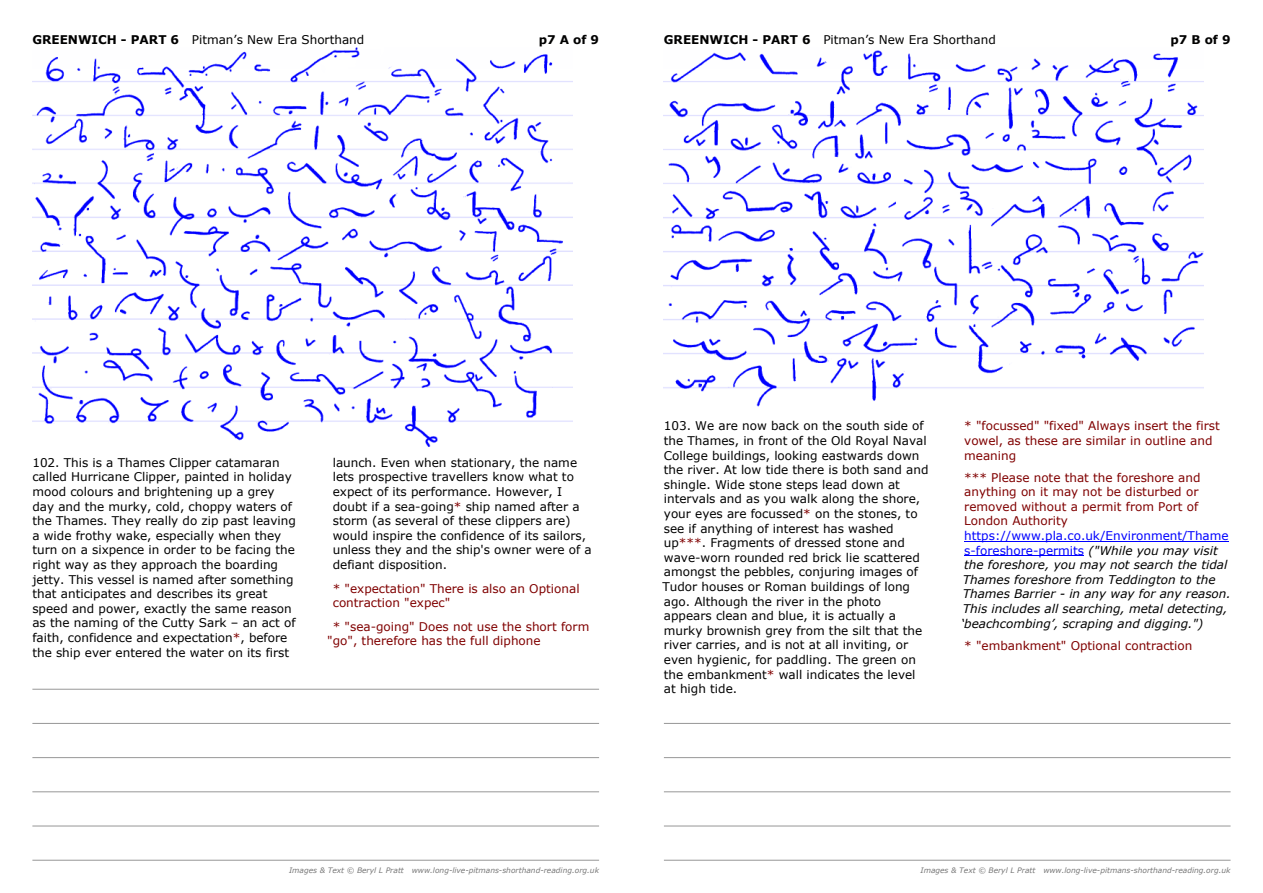
<style>
.page{position:relative;width:1263px;height:893px;background:#fff}
.page>*{position:absolute;margin:0;border:0;box-sizing:border-box;transform-origin:0 0}
.t1{font:12px/14.5px "Verdana";color:#000}
.t2{font:12px/14.5px "Verdana";color:#800000}
.t3{font:italic 12px/14.5px "Verdana";color:#000}
.t4{font:700 12px "Verdana";color:#000}
.t5{font:italic 7.5px "Verdana";color:#777}
.s1{font-weight:700}
.s2{color:#800000}
.s3{font-style:normal;color:#00f}
</style>
<div class="page">
<hr style="left:964px;top:541px;width:264px;height:1px;background:#00f">
<hr style="left:964px;top:555px;width:120px;height:1px;background:#00f">
<img style="left:32px;top:48px;width:540px;height:399px">
<img style="left:664px;top:50px;width:540px;height:357px">
<hr style="left:32px;top:689px;width:567px;height:1px;background:#979797">
<hr style="left:32px;top:723px;width:567px;height:1px;background:#979797">
<hr style="left:32px;top:757px;width:567px;height:1px;background:#979797">
<hr style="left:32px;top:791px;width:567px;height:1px;background:#979797">
<hr style="left:32px;top:826px;width:567px;height:1px;background:#979797">
<hr style="left:32px;top:860px;width:567px;height:1px;background:#979797">
<hr style="left:664px;top:723px;width:566px;height:1px;background:#979797">
<hr style="left:664px;top:757px;width:566px;height:1px;background:#979797">
<hr style="left:664px;top:791px;width:566px;height:1px;background:#979797">
<hr style="left:664px;top:826px;width:566px;height:1px;background:#979797">
<hr style="left:664px;top:860px;width:566px;height:1px;background:#979797">
<p class="t1" style="left:32px;top:34px;width:333px"><span class="s1">GREENWICH - PART 6</span> Pitman’s New Era Shorthand</p>
<p class="t4" style="left:539px;top:35px;width:62px">p7 A of 9</p>
<p class="t1" style="left:664px;top:34px;width:333px"><span class="s1">GREENWICH - PART 6</span> Pitman’s New Era Shorthand</p>
<p class="t4" style="left:1170px;top:35px;width:62px">p7 B of 9</p>
<p class="t1" style="left:32px;top:456px;width:265px">102. This is a Thames Clipper catamaran called Hurricane Clipper, painted in holiday mood colours and brightening up a grey day and the murky, cold, choppy waters of the Thames. They really do zip past leaving a wide frothy wake, especially when they turn on a sixpence in order to be facing the right way as they approach the boarding jetty. This vessel is named after something that anticipates and describes its great speed and power, exactly the same reason as the naming of the Cutty Sark – an act of faith, confidence and expectation<span class="s2">*</span>, before the ship ever entered the water on its first</p>
<p class="t1" style="left:333px;top:456px;width:261px">launch. Even when stationary, the name lets prospective travellers know what to expect of its performance. However, I doubt if a sea-going<span class="s2">*</span> ship named after a storm (as several of these clippers are) would inspire the confidence of its sailors, unless they and the ship's owner were of a defiant disposition.</p>
<p class="t2" style="left:333px;top:582px;width:248px">* "expectation" There is also an Optional contraction "expec"</p>
<p class="t2" style="left:327px;top:620px;width:264px;text-indent:6px">* "sea-going" Does not use the short form "go", therefore has the full diphone</p>
<p class="t1" style="left:662px;top:420px;width:268px">103. We are now back on the south side of the Thames, in front of the Old Royal Naval College buildings, looking eastwards down the river. At low tide there is both sand and shingle. Wide stone steps lead down at intervals and as you walk along the shore, your eyes are focussed<span class="s2">*</span> on the stones, to see if anything of interest has washed up<span class="s2">***</span>. Fragments of dressed stone and wave-worn rounded red brick lie scattered amongst the pebbles, conjuring images of Tudor houses or Roman buildings of long ago. Although the river in the photo appears clean and blue, it is actually a murky brownish grey from the silt that the river carries, and is not at all inviting, or even hygienic, for paddling. The green on the embankment<span class="s2">*</span> wall indicates the level at high tide.</p>
<p class="t2" style="left:964px;top:420px;width:257px">* "focussed" "fixed" Always insert the first vowel, as these are similar in outline and meaning</p>
<p class="t2" style="left:964px;top:471px;width:238px">*** Please note that the foreshore and anything on it may not be disturbed or removed without a permit from Port of<br>London Authority</p>
<p class="t3" style="left:961px;top:529px;width:271px"><span class="s3">https://www.pla.co.uk/Environment/Thame s-foreshore-permits</span> ("While you may visit the foreshore, you may not search the tidal Thames foreshore from Teddington to the Thames Barrier - in any way for any reason.<br>This includes all searching, metal detecting, ‘beachcombing’, scraping and digging.")</p>
<p class="t2" style="left:964px;top:639px;width:230px">* "embankment" Optional contraction</p>
<p class="t5" style="left:289px;top:868px;width:311px">Images &amp; Text © Beryl L Pratt www.long-live-pitmans-shorthand-reading.org.uk</p>
<p class="t5" style="left:920px;top:868px;width:311px">Images &amp; Text © Beryl L Pratt www.long-live-pitmans-shorthand-reading.org.uk</p>
</div>
